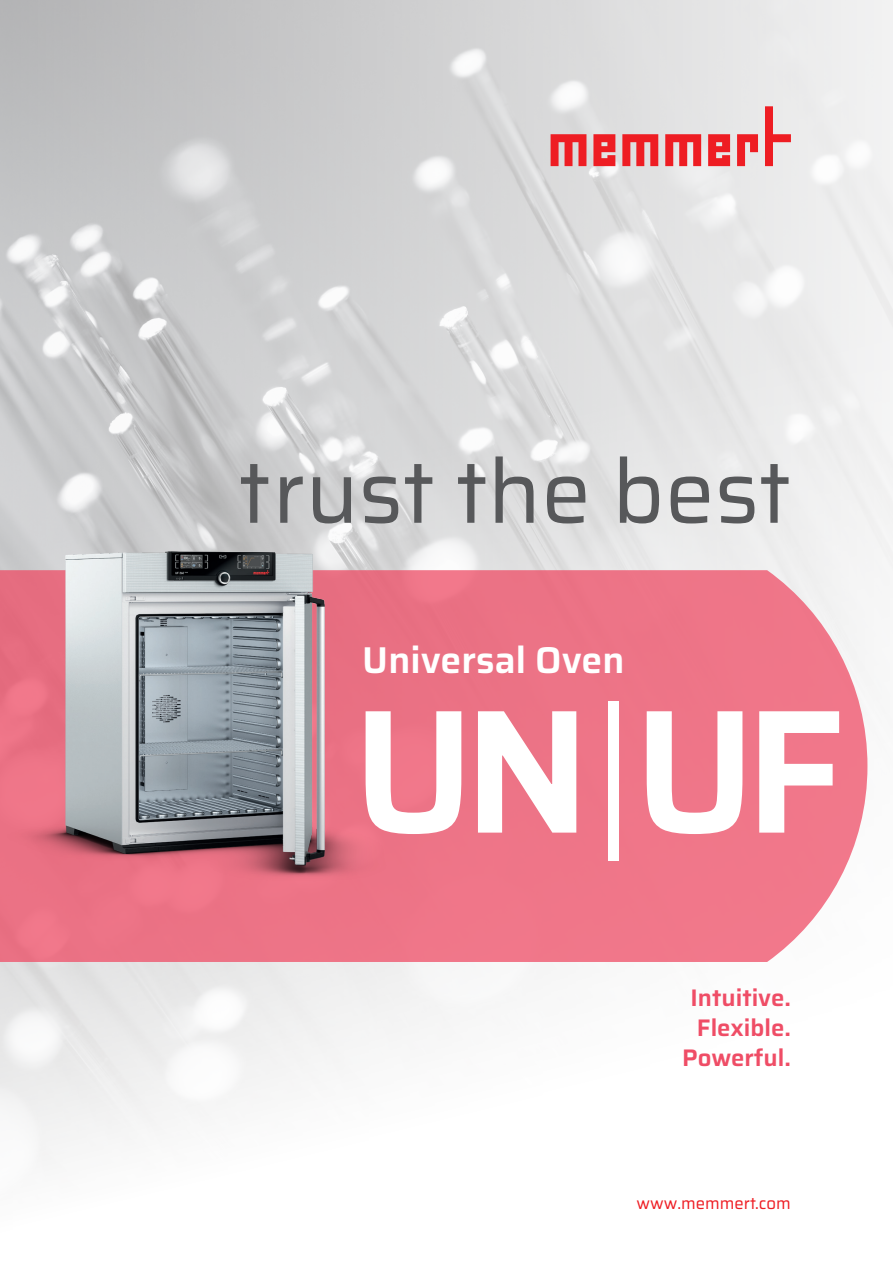
<style>
.page{position:relative;width:893px;height:1263px;background:#fff}
.page>*{position:absolute;margin:0;border:0;box-sizing:border-box;transform-origin:0 0}
.t1{font:600 176.4px "Saira";color:#fff}
.t2{font:89.25px "Saira";color:#57585a}
.t3{font:600 37.35px "Saira";color:#fff}
.t4{font:600 24px/30px "Saira";color:#ef4d66;text-align:right}
.t5{font:16.65px "Saira";color:#ee1d23}
.s1{font-weight:300}
</style>
<div class="page">
<img style="left:0;top:0;width:893px;height:1161px">
<div style="left:0;top:570px;width:867px;height:392px;background:#ef7588"></div>
<svg style="left:551px;top:106px;width:240px;height:60px;background:#e6a2a4"></svg>
<img style="left:6px;top:552px;width:380px;height:330px">
<h2 class="t2" style="left:239px;top:425px;width:554px">trust the best</h2>
<h3 class="t3" style="left:362px;top:631px;width:264px">Universal Oven</h3>
<h1 class="t1" style="left:352px;top:635px;width:495px">UN<span class="s1">|</span>UF</h1>
<p class="t4" style="left:682px;top:983px;width:110px">Intuitive.<br>Flexible.<br>Powerful.</p>
<p class="t5" style="left:636px;top:1191px;width:156px">www.memmert.com</p>
</div>
